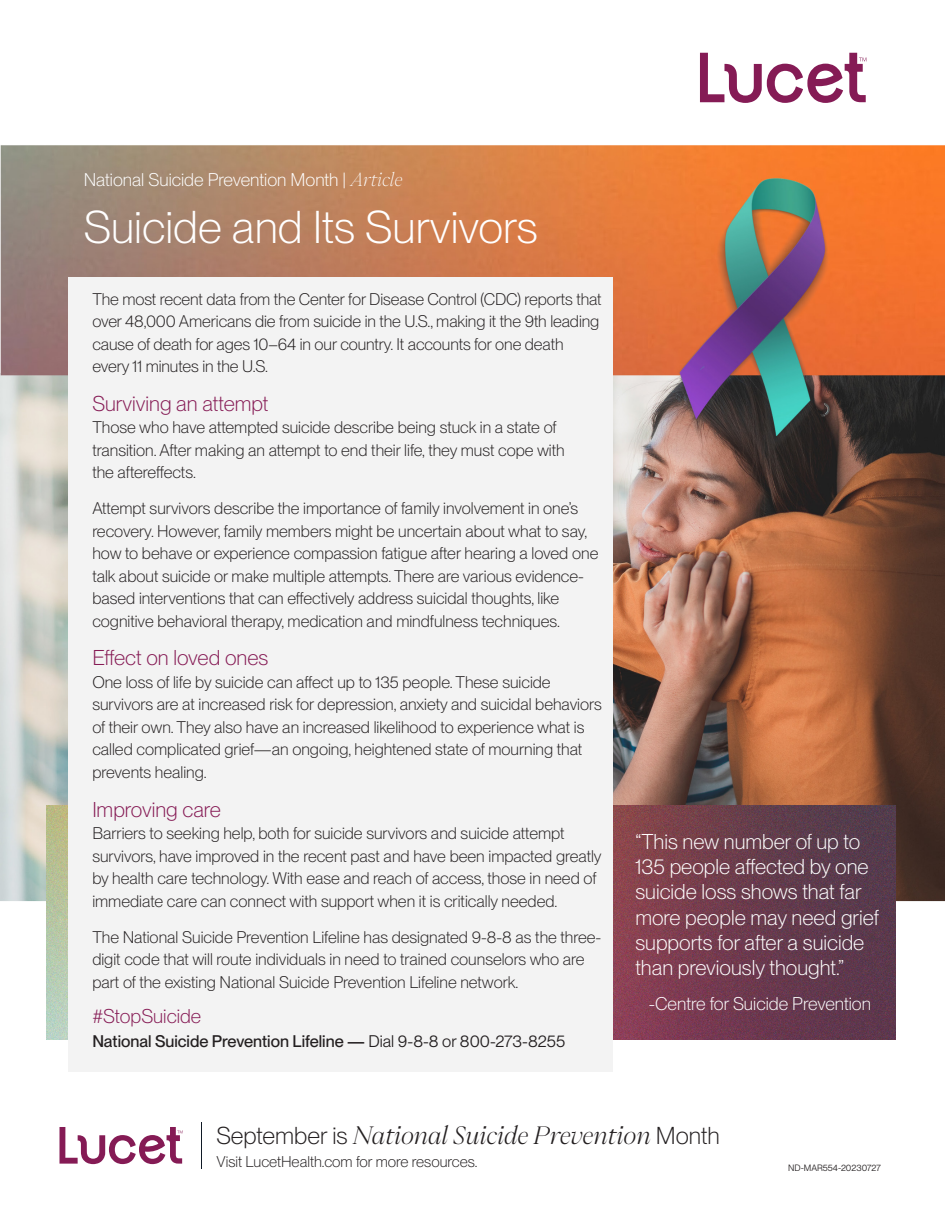
<style>
.page{position:relative;width:945px;height:1215px;background:#fff}
.page>*{position:absolute;margin:0;border:0;box-sizing:border-box;transform-origin:0 0}
.t1{font:300 45px "PP Neue Montreal";color:#fff}
.t2{font:italic 300 23.85px "PP Eiko";color:#231f20}
.t3{font:300 21px/25.2px "PP Neue Montreal";color:#fff}
.t4{font:300 21px "PP Neue Montreal";color:#861b55}
.t5{font:300 19.5px "PP Neue Montreal";color:#861b55}
.t6{font:300 18px "PP Neue Montreal";color:#fff}
.t7{font:300 16.5px/22.5px "PP Neue Montreal";color:#231f20}
.t8{font:500 16.5px "PP Neue Montreal";color:#231f20}
.t9{font:300 15.15px "PP Neue Montreal";color:#231f20}
.t10{font:9px "PP Neue Montreal";color:#231f20}
.s1{font-family:"PP Eiko";font-weight:100;font-style:italic}
.s2{font-weight:400}
.s3{font-family:"PP Neue Montreal";font-style:normal}
</style>
<div class="page">
<img style="left:0;top:52px;width:945px;height:1113px">
<svg style="left:700px;top:53px;width:166px;height:50px"></svg>
<hr style="left:201px;top:1122px;width:1px;height:47px;background:#101a26">
<svg style="left:60px;top:1127px;width:123px;height:37px"></svg>
<img style="left:47px;top:805px;width:849px;height:235px">
<div style="left:69px;top:277px;width:544px;height:795px;background:#f3f3f3"></div>
<p class="t6" style="left:84px;top:169px;width:320px">National Suicide Prevention Month | <span class="s1">Article</span></p>
<p class="t1" style="left:84px;top:201px;width:455px">Suicide and Its Survivors</p>
<p class="t7" style="left:92px;top:287px;width:511px">The most recent data from the Center for Disease Control (CDC) reports that over 48,000 Americans die from suicide in the U.S., making it the 9th leading cause of death for ages 10–64 in our country. It accounts for one death every 11 minutes in the U.S.</p>
<p class="t4" style="left:92px;top:391px;width:178px">Surviving an attempt</p>
<p class="t7" style="left:92px;top:416px;width:474px">Those who have attempted suicide describe being stuck in a state of transition. After making an attempt to end their life, they must cope with the aftereffects.</p>
<p class="t7" style="left:92px;top:497px;width:508px">Attempt survivors describe the importance of family involvement in one’s recovery. However, family members might be uncertain about what to say, how to behave or experience compassion fatigue after hearing a loved one talk about suicide or make multiple attempts. There are various evidence&shy;based interventions that can effectively address suicidal thoughts, like cognitive behavioral therapy, medication and mindfulness techniques.</p>
<p class="t4" style="left:92px;top:646px;width:177px">Effect on loved ones</p>
<p class="t7" style="left:92px;top:671px;width:511px">One loss of life by suicide can affect up to 135 people. These suicide survivors are at increased risk for depression, anxiety and suicidal behaviors of their own. They also have an increased likelihood to experience what is called complicated grief—an ongoing, heightened state of mourning that prevents healing.</p>
<p class="t4" style="left:92px;top:797px;width:130px">Improving care</p>
<p class="t7" style="left:92px;top:822px;width:511px">Barriers to seeking help, both for suicide survivors and suicide attempt survivors, have improved in the recent past and have been impacted greatly by health care technology. With ease and reach of access, those in need of immediate care can connect with support when it is critically needed.</p>
<p class="t7" style="left:92px;top:925px;width:511px">The National Suicide Prevention Lifeline has designated 9-8-8 as the three&shy;digit code that will route individuals in need to trained counselors who are part of the existing National Suicide Prevention Lifeline network.</p>
<p class="t5" style="left:92px;top:1005px;width:110px">#StopSuicide</p>
<p class="t8" style="left:92px;top:1032px;width:474px">National Suicide Prevention Lifeline — <span class="s2">Dial 9-8-8 or 800-273-8255</span></p>
<p class="t3" style="left:635px;top:829px;width:245px">“This new number of up to<br>135 people affected by one suicide loss shows that far more people may need grief supports for after a suicide than previously thought.”</p>
<p class="t6" style="left:649px;top:993px;width:224px">-Centre for Suicide Prevention</p>
<p class="t2" style="left:216px;top:1117px;width:505px"><span class="s3">September is</span> National Suicide Prevention <span class="s3">Month</span></p>
<p class="t9" style="left:216px;top:1153px;width:263px">Visit LucetHealth.com for more resources.</p>
<p class="t10" style="left:788px;top:1163px;width:94px">ND-MAR554-20230727</p>
</div>
